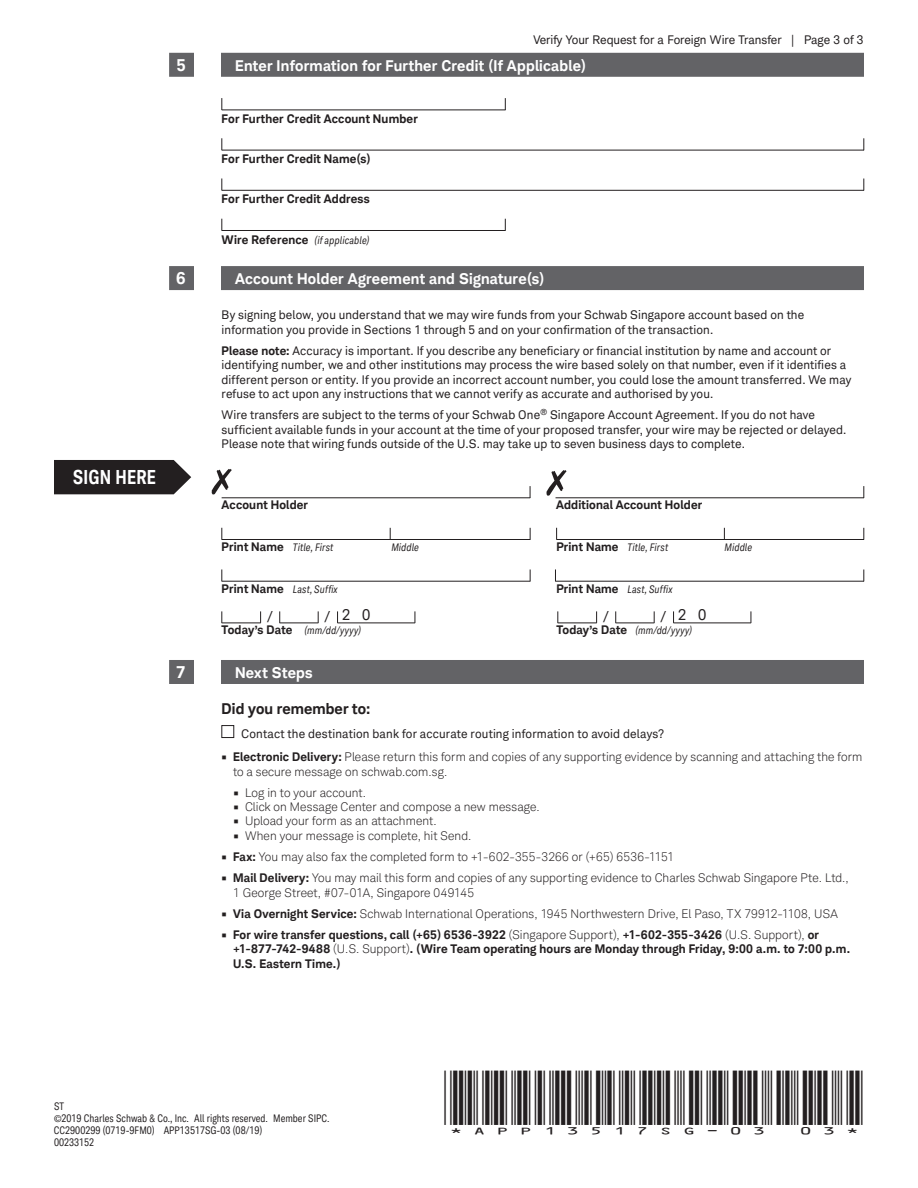
<style>
.page{position:relative;width:918px;height:1188px;background:#fff}
.page>*{position:absolute;margin:0;border:0;box-sizing:border-box;transform-origin:0 0}
.t1{font:700 condensed 19.5px "Charles Modern";letter-spacing:.01em;color:#fff}
.t2{font:17.7px "ID Automation HC39 M";color:#231f20;scale:1.35 1}
.t3{font:700 16.5px "Charles Modern";color:#fff}
.t4{font:700 15px "Charles Modern";letter-spacing:.02em;color:#fff}
.t5{font:700 15px "Charles Modern";letter-spacing:.005em;color:#231f20}
.t6{font:15px "Charles Modern";color:#231f20}
.t7{font:12px/14.4px "Charles Modern";letter-spacing:.01em;color:#231f20}
.t8{font:300 12px/14.4px "Charles Modern";letter-spacing:.01em;color:#231f20}
.t9{font:700 12px/14.4px "Charles Modern";letter-spacing:.015em;color:#231f20}
.t10{font:italic condensed 10.5px "Charles Modern";letter-spacing:.015em;color:#231f20}
.t11{font:condensed 10.5px "Charles Modern";color:#231f20}
.s1{font-weight:700;font-style:normal;font-stretch:normal;font-size:12px}
.s2{font-weight:700}
.s3{font-weight:300}
</style>
<div class="page">
<div style="left:169px;top:53px;width:695px;height:24px;background:#636366"></div>
<div style="left:169px;top:266px;width:695px;height:24px;background:#636366"></div>
<div style="left:169px;top:660px;width:695px;height:24px;background:#636366"></div>
<svg style="left:222px;top:98px;width:1px;height:12px"></svg>
<svg style="left:505px;top:98px;width:1px;height:12px"></svg>
<hr style="left:222px;top:110px;width:284px;height:1px;background:#231f20">
<svg style="left:222px;top:138px;width:1px;height:12px"></svg>
<svg style="left:864px;top:138px;width:1px;height:12px"></svg>
<hr style="left:222px;top:150px;width:642px;height:1px;background:#231f20">
<svg style="left:222px;top:178px;width:1px;height:12px"></svg>
<hr style="left:222px;top:190px;width:642px;height:1px;background:#231f20">
<hr style="left:222px;top:230px;width:284px;height:1px;background:#231f20">
<svg style="left:530px;top:486px;width:1px;height:12px"></svg>
<hr style="left:222px;top:498px;width:308px;height:1px;background:#231f20">
<svg style="left:864px;top:486px;width:1px;height:12px"></svg>
<hr style="left:556px;top:498px;width:308px;height:1px;background:#231f20">
<svg style="left:530px;top:528px;width:1px;height:12px"></svg>
<hr style="left:222px;top:539px;width:308px;height:1px;background:#231f20">
<svg style="left:864px;top:528px;width:1px;height:12px"></svg>
<hr style="left:556px;top:539px;width:308px;height:1px;background:#231f20">
<svg style="left:222px;top:569px;width:1px;height:12px"></svg>
<hr style="left:222px;top:581px;width:308px;height:1px;background:#231f20">
<svg style="left:555px;top:569px;width:1px;height:12px"></svg>
<hr style="left:555px;top:581px;width:309px;height:1px;background:#231f20">
<svg style="left:222px;top:611px;width:1px;height:12px"></svg>
<svg style="left:337px;top:611px;width:1px;height:12px"></svg>
<svg style="left:260px;top:611px;width:1px;height:12px"></svg>
<svg style="left:279px;top:611px;width:1px;height:12px"></svg>
<svg style="left:318px;top:611px;width:1px;height:12px"></svg>
<svg style="left:415px;top:611px;width:1px;height:12px"></svg>
<hr style="left:222px;top:623px;width:39px;height:1px;background:#231f20">
<hr style="left:280px;top:623px;width:38px;height:1px;background:#231f20">
<hr style="left:337px;top:623px;width:78px;height:1px;background:#231f20">
<svg style="left:558px;top:611px;width:1px;height:12px"></svg>
<svg style="left:673px;top:611px;width:1px;height:12px"></svg>
<svg style="left:596px;top:611px;width:1px;height:12px"></svg>
<svg style="left:615px;top:611px;width:1px;height:12px"></svg>
<svg style="left:654px;top:611px;width:1px;height:12px"></svg>
<svg style="left:751px;top:611px;width:1px;height:12px"></svg>
<hr style="left:558px;top:623px;width:39px;height:1px;background:#231f20">
<hr style="left:616px;top:623px;width:38px;height:1px;background:#231f20">
<hr style="left:673px;top:623px;width:78px;height:1px;background:#231f20">
<div style="left:222px;top:725px;width:12px;height:13px;border:1px solid #231f20"></div>
<div style="left:194px;top:52px;width:27px;height:27px;background:#fff"></div>
<div style="left:194px;top:264px;width:27px;height:27px;background:#fff"></div>
<svg style="left:546px;top:470px;width:20px;height:26px"></svg>
<svg style="left:212px;top:469px;width:20px;height:25px"></svg>
<div style="left:54px;top:460px;width:137px;height:34px;background:#231f20"></div>
<div style="left:194px;top:658px;width:27px;height:27px;background:#fff"></div>
<h3 class="t3" style="left:176px;top:55px;width:11px">5</h3>
<h3 class="t3" style="left:176px;top:268px;width:11px">6</h3>
<h1 class="t1" style="left:73px;top:466px;width:84px">SIGN HERE</h1>
<h3 class="t3" style="left:176px;top:662px;width:11px">7</h3>
<p class="t7" style="left:534px;top:32px;width:331px">Verify Your Request for a Foreign Wire Transfer | Page 3 of 3</p>
<p class="t4" style="left:235px;top:56px;width:352px">Enter Information for Further Credit (If Applicable)</p>
<p class="t9" style="left:222px;top:111px;width:198px">For Further Credit Account Number</p>
<p class="t9" style="left:222px;top:152px;width:150px">For Further Credit Name(s)</p>
<p class="t9" style="left:222px;top:192px;width:150px">For Further Credit Address</p>
<p class="t10" style="left:222px;top:234px;width:149px"><span class="s1">Wire Reference</span> (if applicable)</p>
<p class="t4" style="left:235px;top:270px;width:310px">Account Holder Agreement and Signature(s)</p>
<p class="t7" style="left:222px;top:308px;width:584px">By signing below, you understand that we may wire funds from your Schwab Singapore account based on the information you provide in Sections 1 through 5 and on your confirmation of the transaction.</p>
<p class="t7" style="left:222px;top:344px;width:631px"><span class="s2">Please note:</span> Accuracy is important. If you describe any beneficiary or financial institution by name and account or identifying number, we and other institutions may process the wire based solely on that number, even if it identifies a different person or entity. If you provide an incorrect account number, you could lose the amount transferred. We may refuse to act upon any instructions that we cannot verify as accurate and authorised by you.</p>
<p class="t7" style="left:222px;top:408px;width:626px">Wire transfers are subject to the terms of your Schwab One<sup>®</sup> Singapore Account Agreement. If you do not have sufficient available funds in your account at the time of your proposed transfer, your wire may be rejected or delayed.<br>Please note that wiring funds outside of the U.S. may take up to seven business days to complete.</p>
<p class="t9" style="left:222px;top:498px;width:88px">Account Holder</p>
<p class="t9" style="left:556px;top:498px;width:148px">Additional Account Holder</p>
<p class="t10" style="left:222px;top:541px;width:113px"><span class="s1">Print Name</span> Title, First</p>
<p class="t10" style="left:391px;top:541px;width:29px">Middle</p>
<p class="t10" style="left:556px;top:541px;width:113px"><span class="s1">Print Name</span> Title, First</p>
<p class="t10" style="left:725px;top:541px;width:29px">Middle</p>
<p class="t10" style="left:222px;top:583px;width:118px"><span class="s1">Print Name</span> Last, Suffix</p>
<p class="t10" style="left:556px;top:583px;width:118px"><span class="s1">Print Name</span> Last, Suffix</p>
<p class="t6" style="left:267px;top:608px;width:7px">/</p>
<p class="t6" style="left:324px;top:606px;width:47px">/20</p>
<p class="t6" style="left:603px;top:608px;width:7px">/</p>
<p class="t6" style="left:660px;top:606px;width:47px">/20</p>
<p class="t10" style="left:222px;top:625px;width:141px"><span class="s1">Today’s Date</span> (mm/dd/yyyy)</p>
<p class="t10" style="left:556px;top:625px;width:137px"><span class="s1">Today’s Date</span> (mm/dd/yyyy)</p>
<p class="t4" style="left:235px;top:663px;width:79px">Next Steps</p>
<p class="t5" style="left:222px;top:699px;width:150px">Did you remember to:</p>
<p class="t7" style="left:241px;top:726px;width:425px">Contact the destination bank for accurate routing information to avoid delays?</p>
<p class="t8" style="left:233px;top:750px;width:631px;text-indent:-11px"><span class="s2">• Electronic Delivery:</span> Please return this form and copies of any supporting evidence by scanning and attaching the form to a secure message on schwab.com.sg.</p>
<p class="t8" style="left:234px;top:785px;width:134px"><span class="s2">•</span> Log in to your account.</p>
<p class="t8" style="left:234px;top:800px;width:308px"><span class="s2">•</span> Click on Message Center and compose a new message.</p>
<p class="t8" style="left:234px;top:814px;width:205px"><span class="s2">•</span> Upload your form as an attachment.</p>
<p class="t8" style="left:234px;top:828px;width:239px"><span class="s2">•</span> When your message is complete, hit Send.</p>
<p class="t8" style="left:222px;top:850px;width:454px"><span class="s2">• Fax:</span> You may also fax the completed form to +1-602-355-3266 or (+65) 6536-1151</p>
<p class="t8" style="left:233px;top:871px;width:617px;text-indent:-11px"><span class="s2">• Mail Delivery:</span> You may mail this form and copies of any supporting evidence to Charles Schwab Singapore Pte. Ltd.,<br>1 George Street, #07-01A, Singapore 049145</p>
<p class="t8" style="left:222px;top:906px;width:618px"><span class="s2">• Via Overnight Service:</span> Schwab International Operations, 1945 Northwestern Drive, El Paso, TX 79912-1108, USA</p>
<p class="t9" style="left:233px;top:927px;width:619px;text-indent:-11px">• For wire transfer questions, call (+65) 6536-3922 <span class="s3">(Singapore Support),</span> +1-602-355-3426 <span class="s3">(U.S. Support),</span> or +1-877-742-9488 <span class="s3">(U.S. Support)</span>. (Wire Team operating hours are Monday through Friday, 9:00 a.m. to 7:00 p.m.<br>U.S. Eastern Time.)</p>
<p class="t11" style="left:54px;top:1100px;width:11px">ST</p>
<p class="t11" style="left:54px;top:1113px;width:277px">©2019 Charles Schwab &amp; Co., Inc. All rights reserved. Member SIPC.</p>
<p class="t11" style="left:54px;top:1125px;width:210px">CC2900299 (0719-9FM0) APP13517SG-03 (08/19)</p>
<p class="t11" style="left:54px;top:1137px;width:42px">00233152</p>
<h2 class="t2" style="left:445px;top:1109px;width:312px">*APP13517SG-03=03*</h2>
</div>
